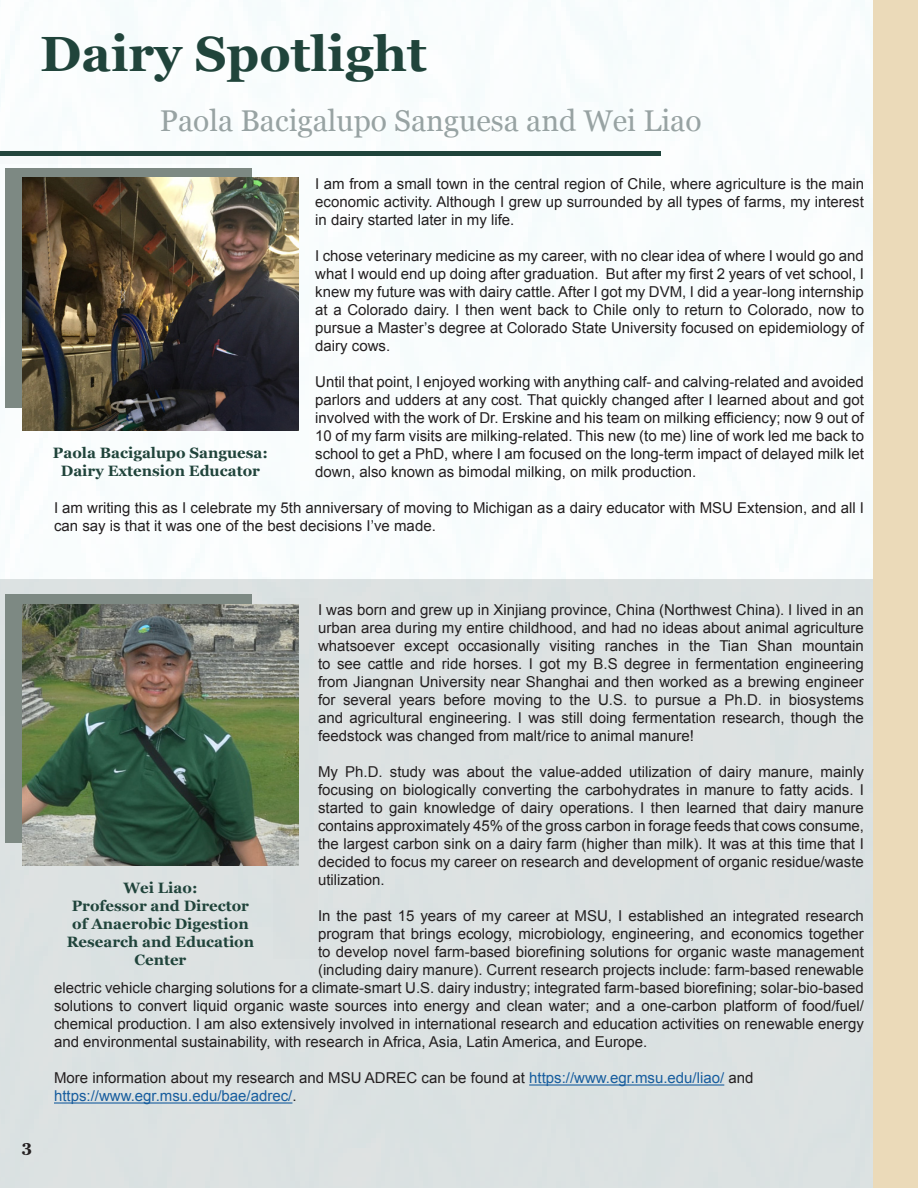
<style>
.page{position:relative;width:918px;height:1188px;background:#fff}
.page>*{position:absolute;margin:0;border:0;box-sizing:border-box;transform-origin:0 0}
.t1{font:700 49.5px "Georgia";color:#20443b}
.t2{font:30px "Georgia";color:#98a3a3}
.t3{font:700 16.5px "Georgia";color:#231f20}
.t4{font:15px/18px "Arial";color:#231f20;text-align:justify}
.t5{font:700 15px/18px "Georgia";color:#20443b;text-align:center}
.t6{font:15px "Arial";color:#175d9e}
.s1{color:#175d9e}
.s2{color:#231f20}
</style>
<div class="page">
<div style="left:873px;top:0;width:45px;height:1188px;background:#ebdab9"></div>
<hr style="left:0;top:151px;width:660px;height:4px;background:#20443b">
<div style="left:0;top:579px;width:873px;height:609px;background:#dce2e2"></div>
<div style="left:5px;top:594px;width:247px;height:248px;background:#7d8983"></div>
<img style="left:23px;top:605px;width:250px;height:261px">
<svg style="left:273px;top:604px;width:26px;height:262px;background:#7f8c69"></svg>
<div style="left:5px;top:168px;width:247px;height:239px;background:#7d8983"></div>
<img style="left:23px;top:178px;width:276px;height:252px">
<svg style="left:0;top:155px;width:226px;height:9px;fill:#f6fafa"></svg>
<hr style="left:529px;top:1084px;width:195px;height:2px;background:#175d9e">
<hr style="left:54px;top:1102px;width:238px;height:2px;background:#175d9e">
<p class="t1" style="left:40px;top:17px;width:388px">Dairy Spotlight</p>
<p class="t2" style="left:160px;top:98px;width:543px">Paola Bacigalupo Sanguesa and Wei Liao</p>
<p class="t4" style="left:315px;top:175px;width:550px">I am from a small town in the central region of Chile, where agriculture is the main economic activity. Although I grew up surrounded by all types of farms, my interest in dairy started later in my life.</p>
<p class="t4" style="left:315px;top:247px;width:550px">I chose veterinary medicine as my career, with no clear idea of where I would go and what I would end up doing after graduation. But after my first 2 years of vet school, I knew my future was with dairy cattle. After I got my DVM, I did a year-long internship at a Colorado dairy. I then went back to Chile only to return to Colorado, now to pursue a Master’s degree at Colorado State University focused on epidemiology of dairy cows.</p>
<p class="t4" style="left:315px;top:373px;width:550px">Until that point, I enjoyed working with anything calf- and calving-related and avoided parlors and udders at any cost. That quickly changed after I learned about and got involved with the work of Dr. Erskine and his team on milking efficiency; now 9 out of 10 of my farm visits are milking-related. This new (to me) line of work led me back to school to get a PhD, where I am focused on the long-term impact of delayed milk let down, also known as bimodal milking, on milk production.</p>
<p class="t4" style="left:54px;top:499px;width:812px">I am writing this as I celebrate my 5th anniversary of moving to Michigan as a dairy educator with MSU Extension, and all I can say is that it was one of the best decisions I’ve made.</p>
<p class="t5" style="left:53px;top:443px;width:217px">Paola Bacigalupo Sanguesa:</p>
<p class="t5" style="left:61px;top:461px;width:201px">Dairy Extension Educator</p>
<p class="t3" style="left:22px;top:1134px;width:12px">3</p>
<p class="t4" style="left:318px;top:601px;width:547px">I was born and grew up in Xinjiang province, China (Northwest China). I lived in an urban area during my entire childhood, and had no ideas about animal agriculture whatsoever except occasionally visiting ranches in the Tian Shan mountain to see cattle and ride horses. I got my B.S degree in fermentation engineering from Jiangnan University near Shanghai and then worked as a brewing engineer for several years before moving to the U.S. to pursue a Ph.D. in biosystems and agricultural engineering. I was still doing fermentation research, though the feedstock was changed from malt/rice to animal manure!</p>
<p class="t4" style="left:318px;top:763px;width:548px">My Ph.D. study was about the value-added utilization of dairy manure, mainly focusing on biologically converting the carbohydrates in manure to fatty acids. I started to gain knowledge of dairy operations. I then learned that dairy manure contains approximately 45% of the gross carbon in forage feeds that cows consume, the largest carbon sink on a dairy farm (higher than milk). It was at this time that I decided to focus my career on research and development of organic residue/waste utilization.</p>
<p class="t4" style="left:318px;top:907px;width:547px">In the past 15 years of my career at MSU, I established an integrated research</p>
<p class="t4" style="left:318px;top:925px;width:547px">program that brings ecology, microbiology, engineering, and economics together</p>
<p class="t4" style="left:318px;top:943px;width:547px">to develop novel farm-based biorefining solutions for organic waste management</p>
<p class="t4" style="left:318px;top:961px;width:547px">(including dairy manure). Current research projects include: farm-based renewable</p>
<p class="t4" style="left:54px;top:979px;width:811px">electric vehicle charging solutions for a climate-smart U.S. dairy industry; integrated farm-based biorefining; solar-bio-based</p>
<p class="t4" style="left:54px;top:997px;width:811px">solutions to convert liquid organic waste sources into energy and clean water; and a one-carbon platform of food/fuel/</p>
<p class="t4" style="left:54px;top:1015px;width:811px">chemical production. I am also extensively involved in international research and education activities on renewable energy</p>
<p class="t4" style="left:54px;top:1033px;width:595px">and environmental sustainability, with research in Africa, Asia, Latin America, and Europe.</p>
<p class="t4" style="left:54px;top:1069px;width:701px">More information about my research and MSU ADREC can be found at <span class="s1">https://www.egr.msu.edu/liao/</span> and</p>
<p class="t6" style="left:54px;top:1086px;width:244px">https://www.egr.msu.edu/bae/adrec/<span class="s2">.</span></p>
<p class="t5" style="left:123px;top:878px;width:76px">Wei Liao:</p>
<p class="t5" style="left:67px;top:896px;width:189px">Professor and Director of Anaerobic Digestion<br>Research and Education<br>Center</p>
</div>
